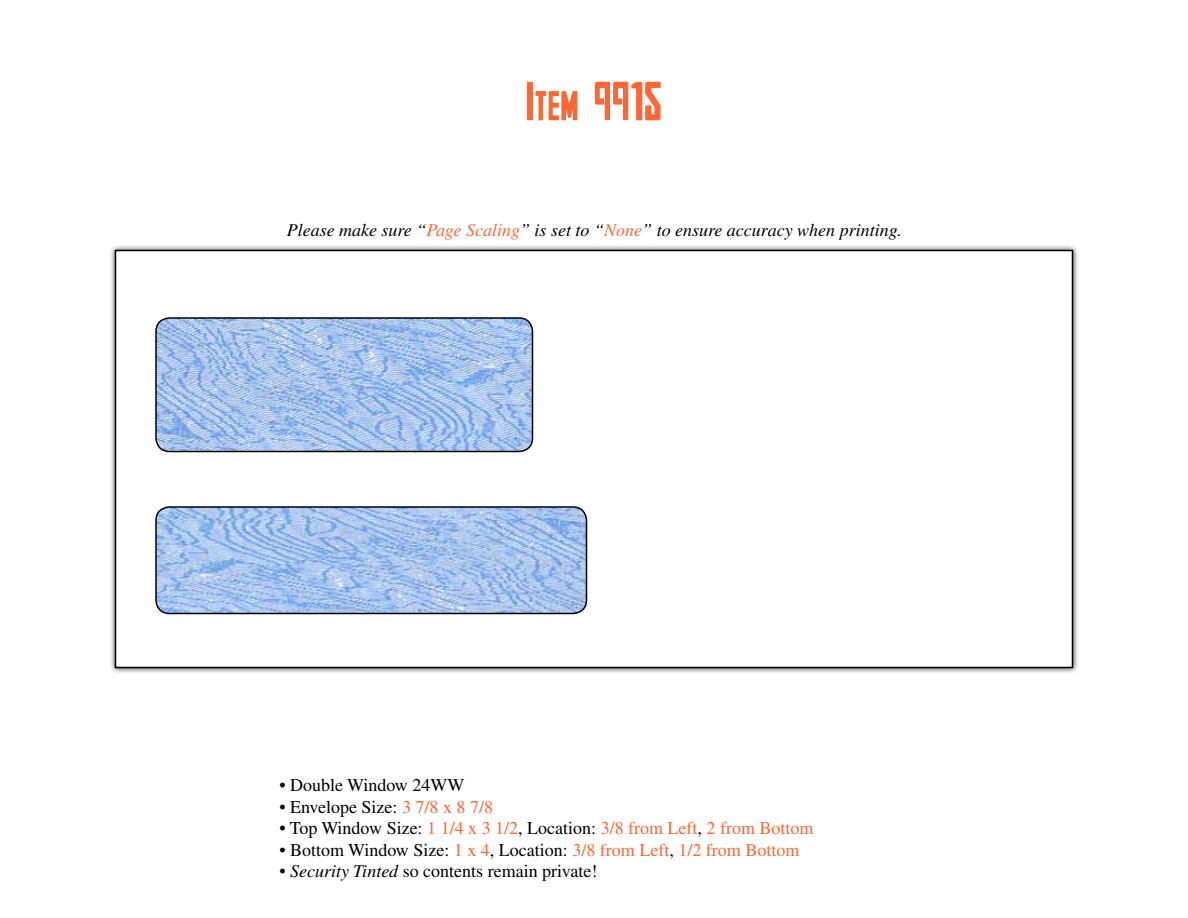
<style>
.page{position:relative;width:1188px;height:918px;background:#fff}
.page>*{position:absolute;margin:0;border:0;box-sizing:border-box;transform-origin:0 0}
.t1{font:54px "smallville solid";color:#f63}
.t2{font:18px "Times";color:#000}
.t3{font:italic 18px "Times";color:#000}
.t4{font:18px "Times";color:#f63}
.s1{color:#f63}
.s2{color:#000}
.s3{font-style:italic}
</style>
<div class="page">
<div style="left:109px;top:244px;width:970px;height:430px;background:#000;opacity:.75"></div>
<div style="left:116px;top:250px;width:956px;height:418px;background:#fff"></div>
<div style="left:115px;top:250px;width:958px;height:418px;border:2px solid #000"></div>
<img style="left:157px;top:319px;width:375px;height:133px">
<div style="left:155px;top:317px;width:378px;height:135px;border:2px solid #000;border-radius:14px"></div>
<img style="left:157px;top:508px;width:429px;height:106px">
<div style="left:155px;top:506px;width:432px;height:108px;border:2px solid #000;border-radius:14px"></div>
<h1 class="t1" style="left:526px;top:70px;width:138px">Item 9915</h1>
<p class="t3" style="left:287px;top:220px;width:617px">Please make sure “<span class="s1">Page Scaling</span>” is set to “<span class="s1">None</span>” to ensure accuracy when printing.</p>
<p class="t2" style="left:279px;top:775px;width:187px">• Double Window 24WW</p>
<p class="t2" style="left:279px;top:797px;width:215px">• Envelope Size: <span class="s1">3 7/8 x 8 7/8</span></p>
<p class="t4" style="left:279px;top:818px;width:536px"><span class="s2">• Top Window Size:</span> 1 1/4 x 3 1/2<span class="s2">, Location:</span> 3/8 from Left<span class="s2">,</span> 2 from Bottom</p>
<p class="t2" style="left:279px;top:840px;width:522px">• Bottom Window Size: <span class="s1">1 x 4</span>, Location: <span class="s1">3/8 from Left</span>, <span class="s1">1/2 from Bottom</span></p>
<p class="t2" style="left:279px;top:861px;width:320px">• <span class="s3">Security Tinted</span> so contents remain private!</p>
</div>
